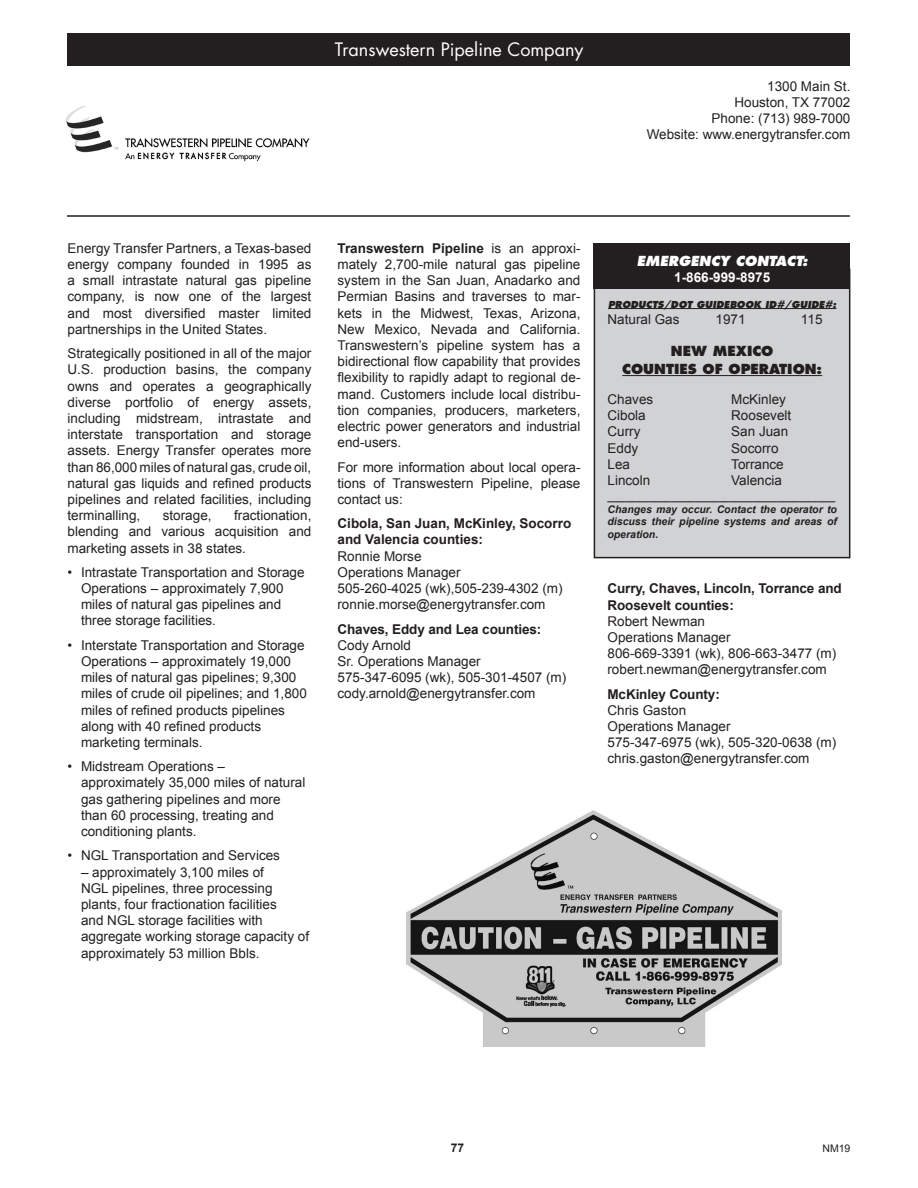
<style>
.page{position:relative;width:918px;height:1188px;background:#fff}
.page>*{position:absolute;margin:0;border:0;box-sizing:border-box;transform-origin:0 0}
.t1{font:18px "Futura";color:#fff}
.t2{font:13.5px/16.2px "Arial";color:#231f20;text-align:justify}
.t3{font:700 13.5px/16.2px "Arial";letter-spacing:-.01em;color:#231f20}
.t4{font:800 13.5px "Futura";color:#231f20}
.t5{font:italic 800 13.5px "Futura";color:#fff}
.t6{font:700 13.5px "Arial";color:#fff}
.t7{font:700 12px "Arial";color:#231f20}
.t8{font:italic 700 10.5px/12.6px "Arial";color:#231f20;text-align:justify}
.t9{font:10.5px "Arial";color:#231f20}
.t10{font:italic 800 9.3px "Futura";color:#231f20}
.s1{font-weight:700}
</style>
<div class="page">
<hr style="left:67px;top:215px;width:783px;height:2px;background:#231f20">
<div style="left:67px;top:34px;width:783px;height:32px;background:#231f20"></div>
<div style="left:594px;top:269px;width:256px;height:289px;background:#d1d2d4"></div>
<div style="left:594px;top:269px;width:256px;height:289px;border:2px solid #231f20"></div>
<div style="left:593px;top:243px;width:257px;height:46px;background:#231f20"></div>
<hr style="left:608px;top:308px;width:228px;height:1px;background:#231f20">
<hr style="left:622px;top:375px;width:200px;height:1px;background:#231f20">
<img style="left:407px;top:810px;width:374px;height:237px">
<img style="left:66px;top:105px;width:244px;height:57px">
<p class="t1" style="left:335px;top:38px;width:250px">Transwestern Pipeline Company</p>
<p class="t2" style="left:767px;top:78px;width:85px">1300 Main St.</p>
<p class="t2" style="left:734px;top:94px;width:118px">Houston, TX 77002</p>
<p class="t2" style="left:712px;top:111px;width:140px">Phone: (713) 989-7000</p>
<p class="t2" style="left:647px;top:127px;width:205px">Website: www.energytransfer.com</p>
<p class="t2" style="left:68px;top:240px;width:245px">Energy Transfer Partners, a Texas-based energy company founded in 1995 as a small intrastate natural gas pipeline company, is now one of the largest and most diversified master limited partnerships in the United States.</p>
<p class="t2" style="left:68px;top:345px;width:245px">Strategically positioned in all of the major U.S. production basins, the company owns and operates a geographically diverse portfolio of energy assets, including midstream, intrastate and interstate transportation and storage assets. Energy Transfer operates more than 86,000 miles of natural gas, crude oil, natural gas liquids and refined products pipelines and related facilities, including terminalling,</p>
<p class="t2" style="left:68px;top:507px;width:245px;text-indent:167px">fractionation, blending and various acquisition and marketing assets in 38 states.</p>
<p class="t2" style="left:81px;top:564px;width:225px;text-align:left;text-indent:-14px">• Intrastate Transportation and Storage Operations – approximately 7,900 miles of natural gas pipelines and three storage facilities.</p>
<p class="t2" style="left:81px;top:637px;width:227px;text-align:left;text-indent:-14px">• Interstate Transportation and Storage Operations – approximately 19,000 miles of natural gas pipelines; 9,300 miles of crude oil pipelines; and 1,800 miles of refined products pipelines along with 40 refined products marketing terminals.</p>
<p class="t2" style="left:81px;top:759px;width:226px;text-align:left;text-indent:-14px">• Midstream Operations – approximately 35,000 miles of natural gas gathering pipelines and more than 60 processing, treating and conditioning plants.</p>
<p class="t2" style="left:68px;top:848px;width:214px">• NGL Transportation and Services</p>
<p class="t2" style="left:81px;top:864px;width:230px;text-align:left">– approximately 3,100 miles of<br>NGL pipelines, three processing plants, four fractionation facilities<br>and NGL storage facilities with aggregate working storage capacity of approximately 53 million Bbls.</p>
<p class="t2" style="left:163px;top:507px;width:50px">storage,</p>
<p class="t2" style="left:338px;top:240px;width:245px"><span class="s1">Transwestern Pipeline</span> is an approxi&shy;mately 2,700-mile natural gas pipeline system in the San Juan, Anadarko and Permian Basins and traverses to mar&shy;kets in the Midwest, Texas, Arizona, New Mexico, Nevada and California.<br>Transwestern’s pipeline system has a bidirectional flow capability that provides flexibility to rapidly adapt to regional de&shy;mand. Customers include local distribu&shy;tion companies, producers, marketers, electric power generators and industrial end-users.</p>
<p class="t2" style="left:338px;top:459px;width:244px">For more information about local opera&shy;tions of Transwestern Pipeline, please contact us:</p>
<p class="t3" style="left:338px;top:516px;width:235px">Cibola, San Juan, McKinley, Socorro and Valencia counties:</p>
<p class="t2" style="left:338px;top:548px;width:86px">Ronnie Morse</p>
<p class="t2" style="left:338px;top:564px;width:125px">Operations Manager</p>
<p class="t2" style="left:338px;top:580px;width:227px">505-260-4025 (wk),505-239-4302 (m)</p>
<p class="t2" style="left:338px;top:597px;width:210px">ronnie.morse@energytransfer.com</p>
<p class="t3" style="left:338px;top:621px;width:205px">Chaves, Eddy and Lea counties:</p>
<p class="t2" style="left:338px;top:637px;width:75px">Cody Arnold</p>
<p class="t2" style="left:338px;top:653px;width:145px">Sr. Operations Manager</p>
<p class="t2" style="left:338px;top:669px;width:230px">575-347-6095 (wk), 505-301-4507 (m)</p>
<p class="t2" style="left:338px;top:686px;width:200px">cody.arnold@energytransfer.com</p>
<p class="t5" style="left:637px;top:252px;width:172px">EMERGENCY CONTACT:</p>
<p class="t6" style="left:674px;top:268px;width:98px">1-866-999-8975</p>
<p class="t10" style="left:608px;top:298px;width:230px">PRODUCTS/DOT GUIDEBOOK ID#/GUIDE#:</p>
<p class="t2" style="left:608px;top:311px;width:74px">Natural Gas</p>
<p class="t2" style="left:716px;top:311px;width:32px">1971</p>
<p class="t2" style="left:801px;top:311px;width:23px">115</p>
<p class="t4" style="left:671px;top:343px;width:104px">NEW MEXICO</p>
<p class="t4" style="left:622px;top:361px;width:202px">COUNTIES OF OPERATION:</p>
<p class="t2" style="left:608px;top:391px;width:47px">Chaves</p>
<p class="t2" style="left:608px;top:407px;width:40px">Cibola</p>
<p class="t2" style="left:608px;top:424px;width:34px">Curry</p>
<p class="t2" style="left:608px;top:440px;width:32px">Eddy</p>
<p class="t2" style="left:608px;top:456px;width:24px">Lea</p>
<p class="t2" style="left:608px;top:472px;width:44px">Lincoln</p>
<p class="t2" style="left:731px;top:391px;width:56px">McKinley</p>
<p class="t2" style="left:731px;top:407px;width:62px">Roosevelt</p>
<p class="t2" style="left:731px;top:424px;width:59px">San Juan</p>
<p class="t2" style="left:731px;top:440px;width:49px">Socorro</p>
<p class="t2" style="left:731px;top:456px;width:54px">Torrance</p>
<p class="t2" style="left:731px;top:472px;width:52px">Valencia</p>
<p class="t8" style="left:608px;top:491px;width:229px">_______________________________________</p>
<p class="t8" style="left:608px;top:503px;width:231px">Changes may occur. Contact the operator to discuss their pipeline systems and areas of operation.</p>
<p class="t3" style="left:608px;top:581px;width:236px">Curry, Chaves, Lincoln, Torrance and<br>Roosevelt counties:</p>
<p class="t2" style="left:608px;top:613px;width:99px">Robert Newman</p>
<p class="t2" style="left:608px;top:629px;width:125px">Operations Manager</p>
<p class="t2" style="left:608px;top:645px;width:230px">806-669-3391 (wk), 806-663-3477 (m)</p>
<p class="t2" style="left:608px;top:662px;width:221px">robert.newman@energytransfer.com</p>
<p class="t3" style="left:608px;top:686px;width:114px">McKinley County:</p>
<p class="t2" style="left:608px;top:702px;width:80px">Chris Gaston</p>
<p class="t2" style="left:608px;top:718px;width:125px">Operations Manager</p>
<p class="t2" style="left:608px;top:735px;width:230px">575-347-6975 (wk), 505-320-0638 (m)</p>
<p class="t2" style="left:608px;top:751px;width:204px">chris.gaston@energytransfer.com</p>
<p class="t7" style="left:451px;top:1140px;width:15px">77</p>
<p class="t9" style="left:822px;top:1141px;width:30px">NM19</p>
</div>
